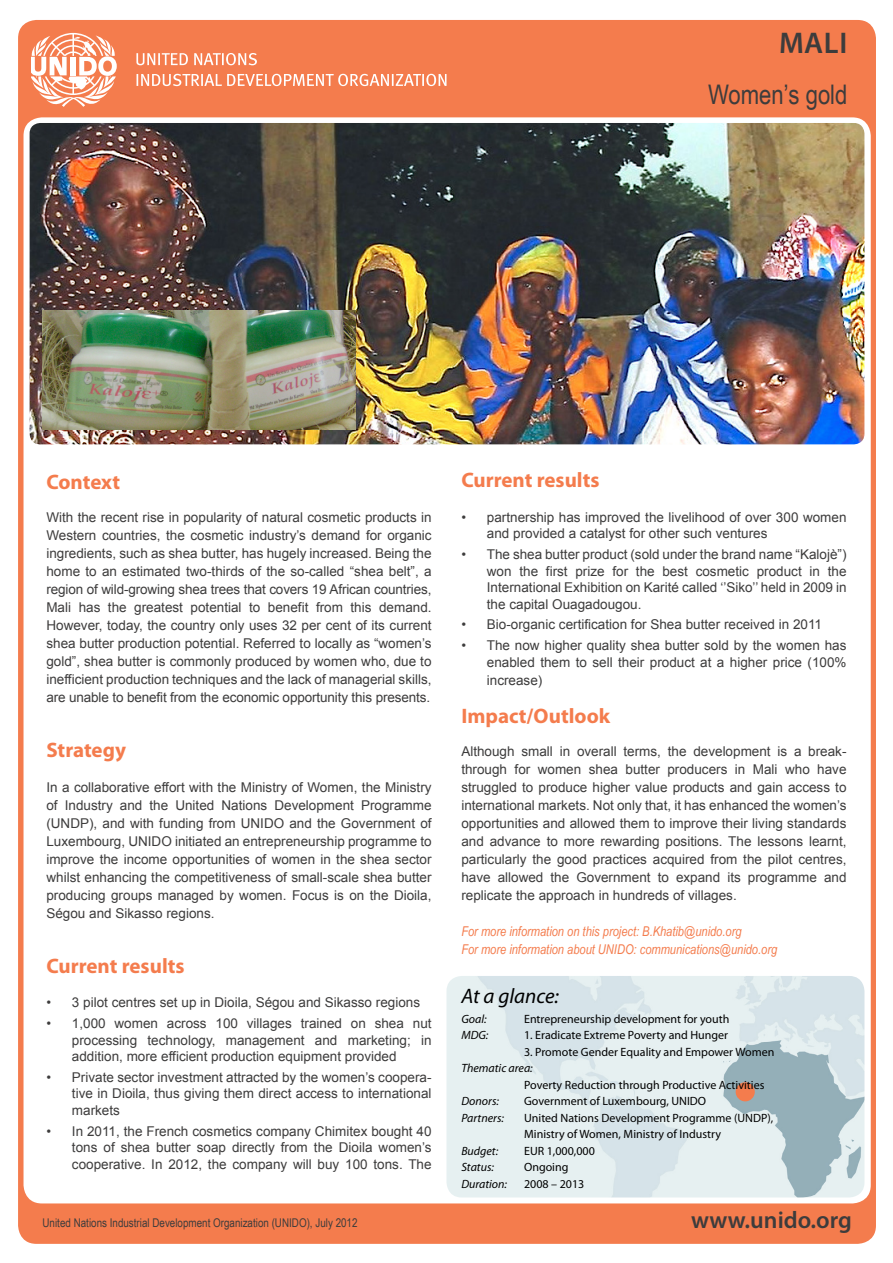
<style>
.page{position:relative;width:893px;height:1263px;background:#fff}
.page>*{position:absolute;margin:0;border:0;box-sizing:border-box;transform-origin:0 0}
.t1{font:600 30px "Myriad Pro";color:#3d3c3c}
.t2{font:27px "Arial Narrow";color:#3d3c3c}
.t3{font:600 24px "Myriad Pro";color:#3d3c3c}
.t4{font:700 21px "Myriad Pro";color:#f47c4d}
.t5{font:italic 21px "Myriad Pro";color:#000}
.t6{font:13.5px/18px "Arial";color:#3d3c3c;text-align:justify}
.t7{font:italic 13.5px/18px "Arial Narrow";color:#f47c4d}
.t8{font:12px/16.5px "Myriad Pro";color:#000}
.t9{font:12px "Arial Narrow";color:#3d3c3c}
.t10{font:italic 12px/16.5px "Myriad Pro";color:#000}
</style>
<div class="page">
<div style="left:18px;top:20px;width:858px;height:1224px;background:#f47c4d;border-radius:18px"></div>
<div style="left:24px;top:117px;width:847px;height:1086px;background:#fff;border-radius:18px"></div>
<img style="left:30px;top:123px;width:834px;height:321px">
<img style="left:446px;top:976px;width:418px;height:221px">
<svg style="left:137px;top:74px;width:309px;height:12px"></svg>
<svg style="left:136px;top:53px;width:121px;height:12px"></svg>
<svg style="left:31px;top:33px;width:86px;height:74px"></svg>
<div style="left:736px;top:1082px;width:19px;height:19px;background:#f47c4d;border-radius:50%"></div>
<img style="left:43px;top:310px;width:312px;height:119px">
<h1 class="t1" style="left:779px;top:24px;width:70px">MALI</h1>
<h2 class="t2" style="left:708px;top:75px;width:141px">Women’s gold</h2>
<h3 class="t4" style="left:46px;top:468px;width:75px">Context</h3>
<p class="t6" style="left:46px;top:508px;width:387px">With the recent rise in popularity of natural cosmetic products in Western countries, the cosmetic industry’s demand for organic ingredients, such as shea butter, has hugely increased. Being the home to an estimated two-thirds of the so-called “shea belt”, a region of wild-growing shea trees that covers 19 African countries, Mali has the greatest potential to benefit from this demand.<br>However, today, the country only uses 32 per cent of its current shea butter production potential. Referred to locally as “women’s gold”, shea butter is commonly produced by women who, due to inefficient production techniques and the lack of managerial skills, are unable to benefit from the economic opportunity this presents.</p>
<h3 class="t4" style="left:46px;top:736px;width:81px">Strategy</h3>
<p class="t6" style="left:46px;top:778px;width:387px">In a collaborative effort with the Ministry of Women, the Ministry of Industry and the United Nations Development Programme (UNDP), and with funding from UNIDO and the Government of Luxembourg, UNIDO initiated an entrepreneurship programme to improve the income opportunities of women in the shea sector whilst enhancing the competitiveness of small-scale shea butter producing groups managed by women. Focus is on the Dioila, Ségou and Sikasso regions.</p>
<h3 class="t4" style="left:46px;top:952px;width:140px">Current results</h3>
<p class="t6" style="left:46px;top:994px;width:375px">• 3 pilot centres set up in Dioila, Ségou and Sikasso regions</p>
<p class="t6" style="left:72px;top:1015px;width:361px;line-height:16.5px;text-indent:-26px">• 1,000 women across 100 villages trained on shea nut processing technology, management and marketing; in addition, more efficient production equipment provided</p>
<p class="t6" style="left:72px;top:1069px;width:361px;line-height:16.5px;text-indent:-26px">• Private sector investment attracted by the women’s coopera&shy;tive in Dioila, thus giving them direct access to international markets</p>
<p class="t6" style="left:72px;top:1123px;width:361px;line-height:16.5px;text-indent:-26px">• In 2011, the French cosmetics company Chimitex bought 40 tons of shea butter soap directly from the Dioila women’s cooperative. In 2012, the company will buy 100 tons. The</p>
<h3 class="t4" style="left:461px;top:466px;width:140px">Current results</h3>
<p class="t6" style="left:487px;top:509px;width:361px;line-height:16.5px;text-indent:-26px">• partnership has improved the livelihood of over 300 women and provided a catalyst for other such ventures</p>
<p class="t6" style="left:487px;top:546px;width:361px;line-height:16.5px;text-indent:-26px">• The shea butter product (sold under the brand name “Kalojè”) won the first prize for the best cosmetic product in the International Exhibition on Karité called ‘’Siko’’ held in 2009 in the capital Ouagadougou.</p>
<p class="t6" style="left:461px;top:616px;width:362px">• Bio-organic certification for Shea butter received in 2011</p>
<p class="t6" style="left:461px;top:637px;width:387px;line-height:16.5px;text-align:right">• The now higher quality shea butter sold by the women has enabled them to sell their product at a higher price (100%</p>
<p class="t6" style="left:487px;top:671px;width:57px">increase)</p>
<h3 class="t4" style="left:461px;top:702px;width:150px">Impact/Outlook</h3>
<p class="t6" style="left:461px;top:742px;width:387px">Although small in overall terms, the development is a break&shy;through for women shea butter producers in Mali who have struggled to produce higher value products and gain access to international markets. Not only that, it has enhanced the women’s opportunities and allowed them to improve their living standards and advance to more rewarding positions. The lessons learnt, particularly the good practices acquired from the pilot centres, have allowed the Government to expand its programme and replicate the approach in hundreds of villages.</p>
<p class="t7" style="left:461px;top:922px;width:317px">For more information on this project: B.Khatib@unido.org<br>For more information about UNIDO: communications@unido.org</p>
<h3 class="t5" style="left:461px;top:983px;width:99px">At a glance:</h3>
<p class="t10" style="left:461px;top:1010px;width:29px">Goal:<br>MDG:</p>
<p class="t10" style="left:461px;top:1059px;width:73px">Thematic area:</p>
<p class="t10" style="left:461px;top:1092px;width:44px">Donors:<br>Partners:</p>
<p class="t10" style="left:461px;top:1142px;width:47px">Budget:<br>Status:<br>Duration:</p>
<p class="t8" style="left:524px;top:1010px;width:207px">Entrepreneurship development for youth</p>
<p class="t8" style="left:524px;top:1026px;width:206px">1. Eradicate Extreme Poverty and Hunger</p>
<p class="t8" style="left:524px;top:1043px;width:252px">3. Promote Gender Equality and Empower Women</p>
<p class="t8" style="left:524px;top:1076px;width:251px">Poverty Reduction through Productive Activities<br>Government of Luxembourg, UNIDO<br>United Nations Development Programme (UNDP),<br>Ministry of Women, Ministry of Industry<br>EUR 1,000,000<br>Ongoing<br>2008 – 2013</p>
<p class="t9" style="left:43px;top:1214px;width:317px">United Nations Industrial Development Organization (UNIDO), July 2012</p>
<h3 class="t3" style="left:691px;top:1204px;width:162px">www.unido.org</h3>
</div>
